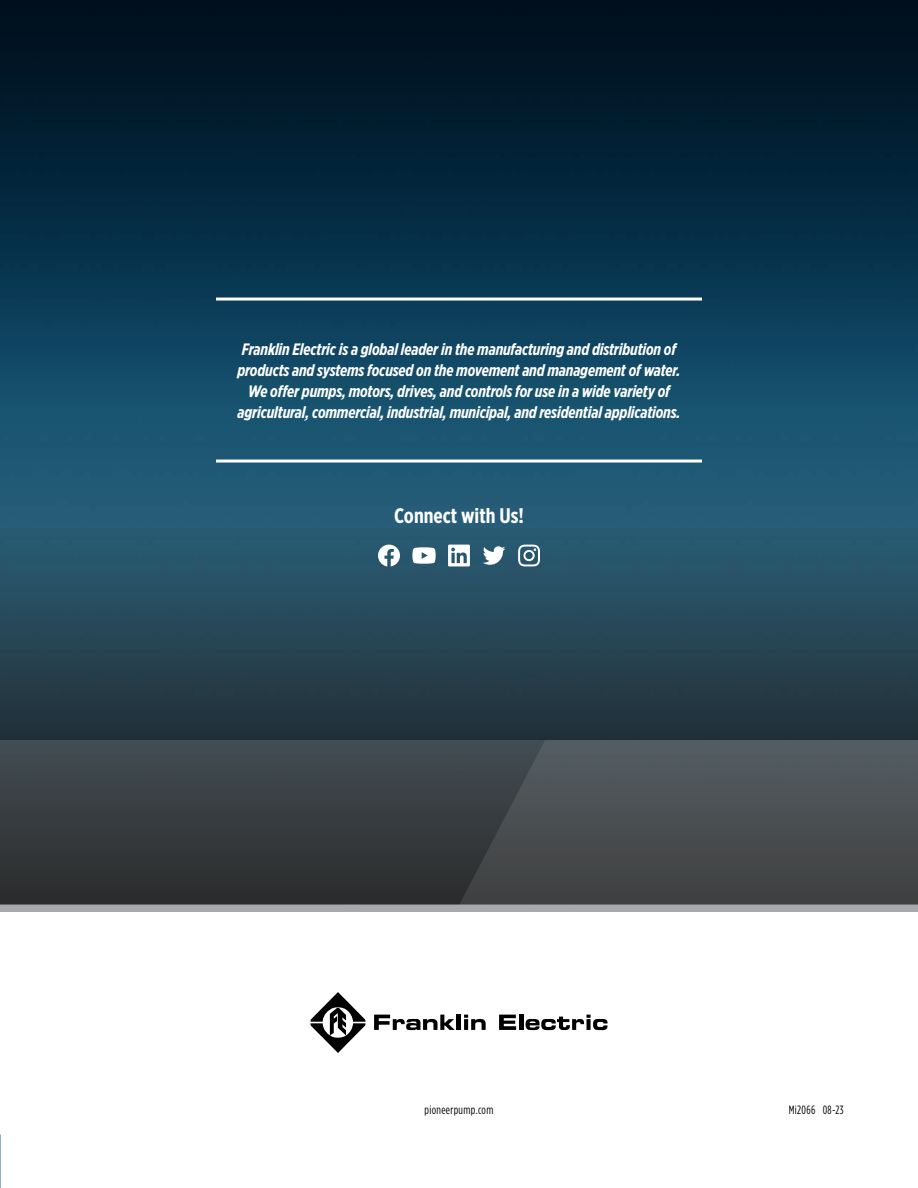
<style>
.page{position:relative;width:918px;height:1188px;background:#fff}
.page>*{position:absolute;margin:0;border:0;box-sizing:border-box;transform-origin:0 0}
.t1{font:700 21px "Gotham X Narrow";color:#fff}
.t2{font:italic 700 16.5px/21px "Gotham X Narrow";letter-spacing:-.01em;color:#fff;text-align:center}
.t3{font:12px "Gotham Condensed";letter-spacing:.03em;color:#000}
</style>
<div class="page">
<svg style="left:374px;top:1015px;width:81px;height:15px"></svg>
<hr style="left:457px;top:1015px;width:4px;height:15px;background:#000">
<svg style="left:464px;top:1015px;width:22px;height:15px"></svg>
<svg style="left:499px;top:1015px;width:17px;height:15px"></svg>
<hr style="left:519px;top:1015px;width:4px;height:15px;background:#000">
<svg style="left:526px;top:1015px;width:81px;height:15px"></svg>
<svg style="left:310px;top:992px;width:56px;height:61px"></svg>
<div style="left:0;top:405px;width:917px;height:123px;background:#1f5875"></div>
<div style="left:0;top:0;width:918px;height:405px;background:linear-gradient(to bottom,#000917,#114d6c)"></div>
<svg style="left:0;top:529px;width:918px;height:211px;background:#264555"></svg>
<div style="left:0;top:905px;width:918px;height:7px;background:#a7a9ac"></div>
<div style="left:0;top:740px;width:918px;height:165px;background:linear-gradient(to bottom,#424d53,#2b2b2b)"></div>
<svg style="left:459px;top:740px;width:459px;height:165px;background:#484d50"></svg>
<hr style="left:216px;top:298px;width:486px;height:3px;background:#fff">
<hr style="left:216px;top:460px;width:486px;height:3px;background:#fff">
<svg style="left:378px;top:545px;width:22px;height:21px"></svg>
<svg style="left:518px;top:545px;width:22px;height:21px"></svg>
<svg style="left:448px;top:545px;width:22px;height:21px"></svg>
<svg style="left:483px;top:546px;width:22px;height:19px"></svg>
<svg style="left:412px;top:547px;width:24px;height:17px"></svg>
<hr style="left:917px;top:0;width:1px;height:608px;background:#000">
<hr style="left:917px;top:740px;width:1px;height:164px;background:#fff">
<p class="t2" style="left:237px;top:339px;width:445px">Franklin Electric is a global leader in the manufacturing and distribution of products and systems focused on the movement and management of water.<br>We offer pumps, motors, drives, and controls for use in a wide variety of agricultural, commercial, industrial, municipal, and residential applications.</p>
<p class="t1" style="left:394px;top:503px;width:131px">Connect with Us!</p>
<p class="t3" style="left:425px;top:1103px;width:70px">pioneerpump.com</p>
<p class="t3" style="left:789px;top:1103px;width:56px">Mi2066 08-23</p>
</div>
